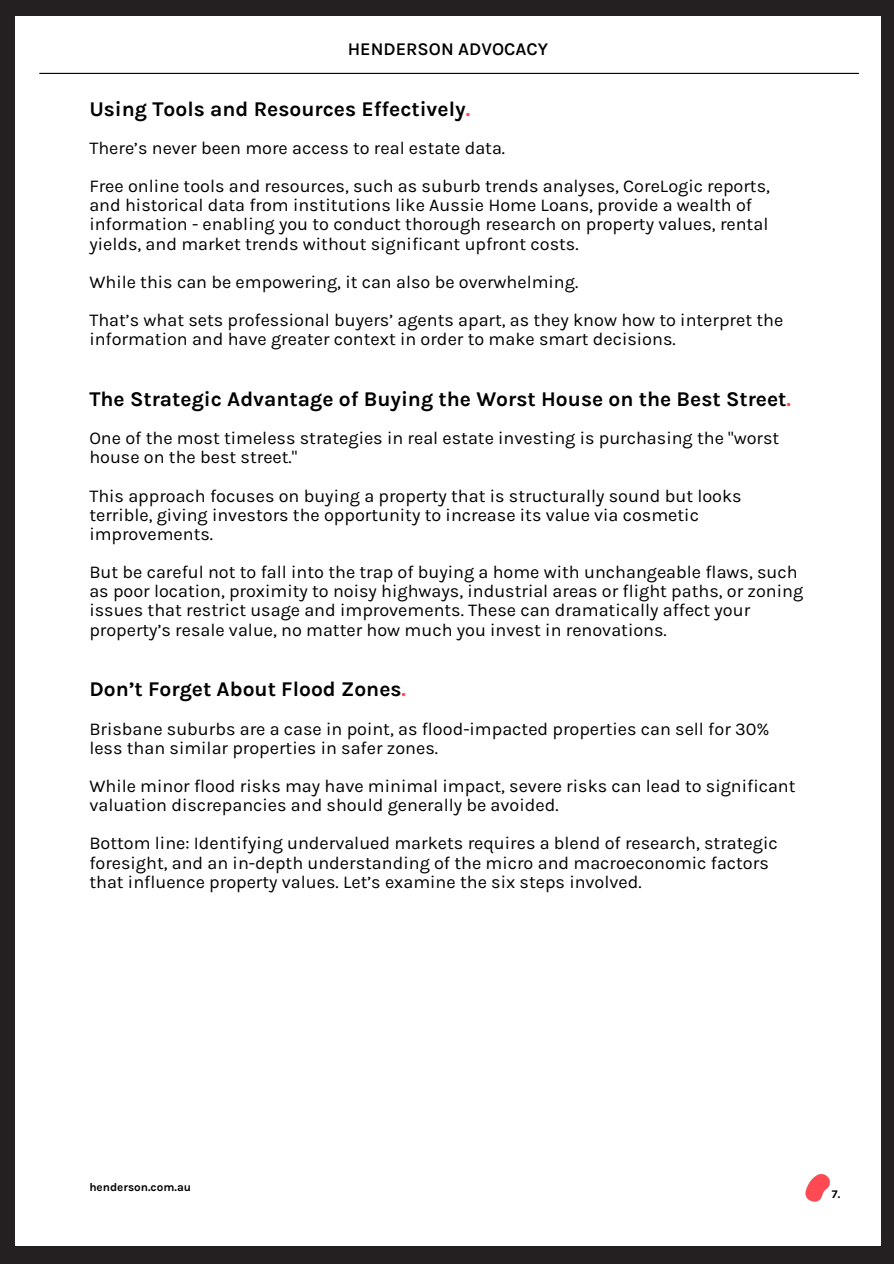
<style>
.page{position:relative;width:894px;height:1264px;background:#fff}
.page>*{position:absolute;margin:0;border:0;box-sizing:border-box;transform-origin:0 0}
.t1{font:700 21px "Karla";color:#000}
.t2{font:18px/19.2px "Karla";color:#000}
.t3{font:600 18px "Karla";color:#000}
.t4{font:700 11.7px "Karla";color:#000}
.s1{color:#ff4a54}
</style>
<div class="page">
<div style="left:0;top:0;width:893px;height:1263px;background:#241f21"></div>
<div style="left:15px;top:16px;width:865px;height:1230px;background:#fff"></div>
<img style="left:805px;top:1174px;width:25px;height:27px">
<hr style="left:40px;top:73px;width:818px;height:1px;background:#000">
<h3 class="t3" style="left:347px;top:38px;width:202px">HENDERSON ADVOCACY</h3>
<h3 class="t1" style="left:89px;top:96px;width:382px">Using Tools and Resources Effectively<span class="s1">.</span></h3>
<h3 class="t2" style="left:89px;top:138px;width:417px">There’s never been more access to real estate data.</h3>
<h3 class="t2" style="left:89px;top:176px;width:682px">Free online tools and resources, such as suburb trends analyses, CoreLogic reports, and historical data from institutions like Aussie Home Loans, provide a wealth of information - enabling you to conduct thorough research on property values, rental yields, and market trends without significant upfront costs.</h3>
<h1 class="t2" style="left:89px;top:272px;width:490px">While this can be empowering, it can also be overwhelming.</h1>
<h3 class="t2" style="left:89px;top:310px;width:695px">That’s what sets professional buyers’ agents apart, as they know how to interpret the information and have greater context in order to make smart decisions.</h3>
<h3 class="t1" style="left:89px;top:387px;width:703px">The Strategic Advantage of Buying the Worst House on the Best Street<span class="s1">.</span></h3>
<h3 class="t2" style="left:89px;top:428px;width:691px">One of the most timeless strategies in real estate investing is purchasing the "worst house on the best street."</h3>
<h1 class="t2" style="left:89px;top:486px;width:653px">This approach focuses on buying a property that is structurally sound but looks terrible, giving investors the opportunity to increase its value via cosmetic improvements.</h1>
<h3 class="t2" style="left:89px;top:562px;width:715px">But be careful not to fall into the trap of buying a home with unchangeable flaws, such as poor location, proximity to noisy highways, industrial areas or flight paths, or zoning issues that restrict usage and improvements. These can dramatically affect your property’s resale value, no matter how much you invest in renovations.</h3>
<h3 class="t1" style="left:89px;top:677px;width:318px">Don’t Forget About Flood Zones<span class="s1">.</span></h3>
<h3 class="t2" style="left:89px;top:719px;width:681px">Brisbane suburbs are a case in point, as flood-impacted properties can sell for 30% less than similar properties in safer zones.</h3>
<p class="t2" style="left:89px;top:776px;width:707px">While minor flood risks may have minimal impact, severe risks can lead to significant valuation discrepancies and should generally be avoided.</p>
<p class="t2" style="left:89px;top:833px;width:689px">Bottom line: Identifying undervalued markets requires a blend of research, strategic foresight, and an in-depth understanding of the micro and macroeconomic factors that influence property values. Let’s examine the six steps involved.</p>
<h1 class="t4" style="left:89px;top:1180px;width:103px">henderson.com.au</h1>
<p class="t4" style="left:831px;top:1187px;width:10px">7.</p>
</div>
